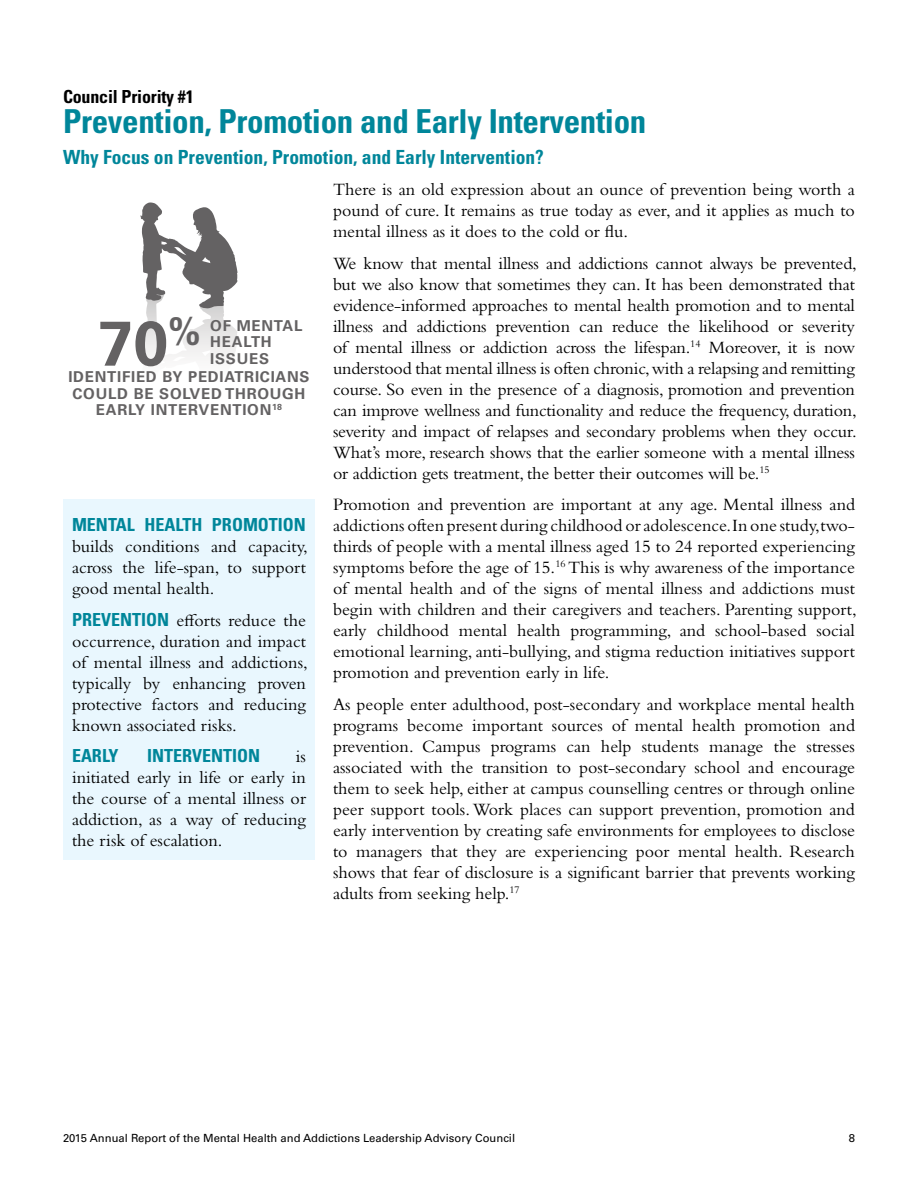
<style>
.page{position:relative;width:918px;height:1188px;background:#fff}
.page>*{position:absolute;margin:0;border:0;box-sizing:border-box;transform-origin:0 0}
.Stats_sm{font:700 63px "Univers LT Std";color:#646263}
.Priority_head{font:700 condensed 33px "Univers LT Std";letter-spacing:-.01em;color:#00869a}
.Head3{font:700 condensed 19.5px "Univers LT Std";color:#00869a}
.Body{font:18px/21px "Bembo Std";color:#000;text-align:justify}
.Priority_sub{font:700 condensed 18px "Univers LT Std";letter-spacing:-.01em;color:#000}
.t1{font:700 condensed 18px "Univers LT Std";color:#00869a}
.Stats_sm-2{font:700 15px/16.5px "Univers LT Std";letter-spacing:.05em;color:#646263;text-align:center}
.t2{font:11.25px "Univers LT Std";color:#000}
.s1{font-family:"Univers LT Std";font-weight:700;font-stretch:condensed;color:#00869a}
</style>
<div class="page">
<div style="left:63px;top:500px;width:252px;height:360px;background:#e9f7fe"></div>
<svg style="left:141px;top:202px;width:96px;height:155px"></svg>
<h4 class="Priority_sub" style="left:63px;top:86px;width:132px">Council Priority #1</h4>
<h2 class="Priority_head" style="left:63px;top:101px;width:585px">Prevention, Promotion and Early Intervention</h2>
<h3 class="Head3" style="left:63px;top:145px;width:482px">Why Focus on Prevention, Promotion, and Early Intervention?</h3>
<p class="Body" style="left:333px;top:179px;width:524px">There is an old expression about an ounce of prevention being worth a pound of cure. It remains as true today as ever, and it applies as much to mental illness as it does to the cold or flu.</p>
<p class="Body" style="left:333px;top:252px;width:525px">We know that mental illness and addictions cannot always be prevented, but we also know that sometimes they can. It has been demonstrated that evidence-informed approaches to mental health promotion and to mental illness and addictions prevention can reduce the likelihood or severity of mental illness or addiction across the lifespan.<sup>14</sup> Moreover, it is now understood that mental illness is often chronic, with a relapsing and remitting course. So even in the presence of a diagnosis, promotion and prevention can improve wellness and functionality and reduce the frequency, duration, severity and impact of relapses and secondary problems when they occur.<br>What’s more, research shows that the earlier someone with a mental illness or addiction gets treatment, the better their outcomes will be.<sup>15</sup></p>
<p class="Body" style="left:333px;top:494px;width:525px">Promotion and prevention are important at any age. Mental illness and addictions often present during childhood or adolescence.In one study,two&shy;thirds of people with a mental illness aged 15 to 24 reported experiencing symptoms before the age of 15.<sup>16</sup> This is why awareness of the importance of mental health and of the signs of mental illness and addictions must begin with children and their caregivers and teachers. Parenting support, early childhood mental health programming, and school-based social emotional learning, anti-bullying, and stigma reduction initiatives support promotion and prevention early in life.</p>
<p class="Body" style="left:333px;top:693px;width:524px">As people enter adulthood, post-secondary and workplace mental health programs become important sources of mental health promotion and prevention. Campus programs can help students manage the stresses associated with the transition to post-secondary school and encourage them to seek help, either at campus counselling centres or through online peer support tools. Work places can support prevention, promotion and early intervention by creating safe environments for employees to disclose to managers that they are experiencing poor mental health. Research shows that fear of disclosure is a significant barrier that prevents working adults from seeking help.<sup>17</sup></p>
<p class="Stats_sm" style="left:98px;top:307px;width:104px">70<sup>%</sup></p>
<p class="Stats_sm-2" style="left:68px;top:369px;width:243px">IDENTIFIED BY PEDIATRICIANS<br>COULD BE SOLVED THROUGH<br>EARLY INTERVENTION<sup>18</sup></p>
<p class="Stats_sm-2" style="left:210px;top:317px;width:94px;text-align:left">OF MENTAL<br>HEALTH<br>ISSUES</p>
<p class="Body" style="left:72px;top:515px;width:237px"><span class="s1">MENTAL HEALTH PROMOTION </span>builds conditions and capacity, across the life-span, to support good mental health.</p>
<p class="Body" style="left:72px;top:609px;width:237px"><span class="s1">PREVENTION</span> efforts reduce the occurrence, duration and impact of mental illness and addictions, typically by enhancing proven protective factors and reducing known associated risks.</p>
<p class="t1" style="left:72px;top:745px;width:48px">EARLY</p>
<p class="t1" style="left:147px;top:745px;width:115px">INTERVENTION</p>
<p class="Body" style="left:72px;top:746px;width:236px;text-indent:224px">is initiated early in life or early in the course of a mental illness or addiction, as a way of reducing the risk of escalation.</p>
<p class="t2" style="left:63px;top:1131px;width:454px">2015 Annual Report of the Mental Health and Addictions Leadership Advisory Council</p>
<p class="t2" style="left:849px;top:1131px;width:8px">8</p>
</div>
